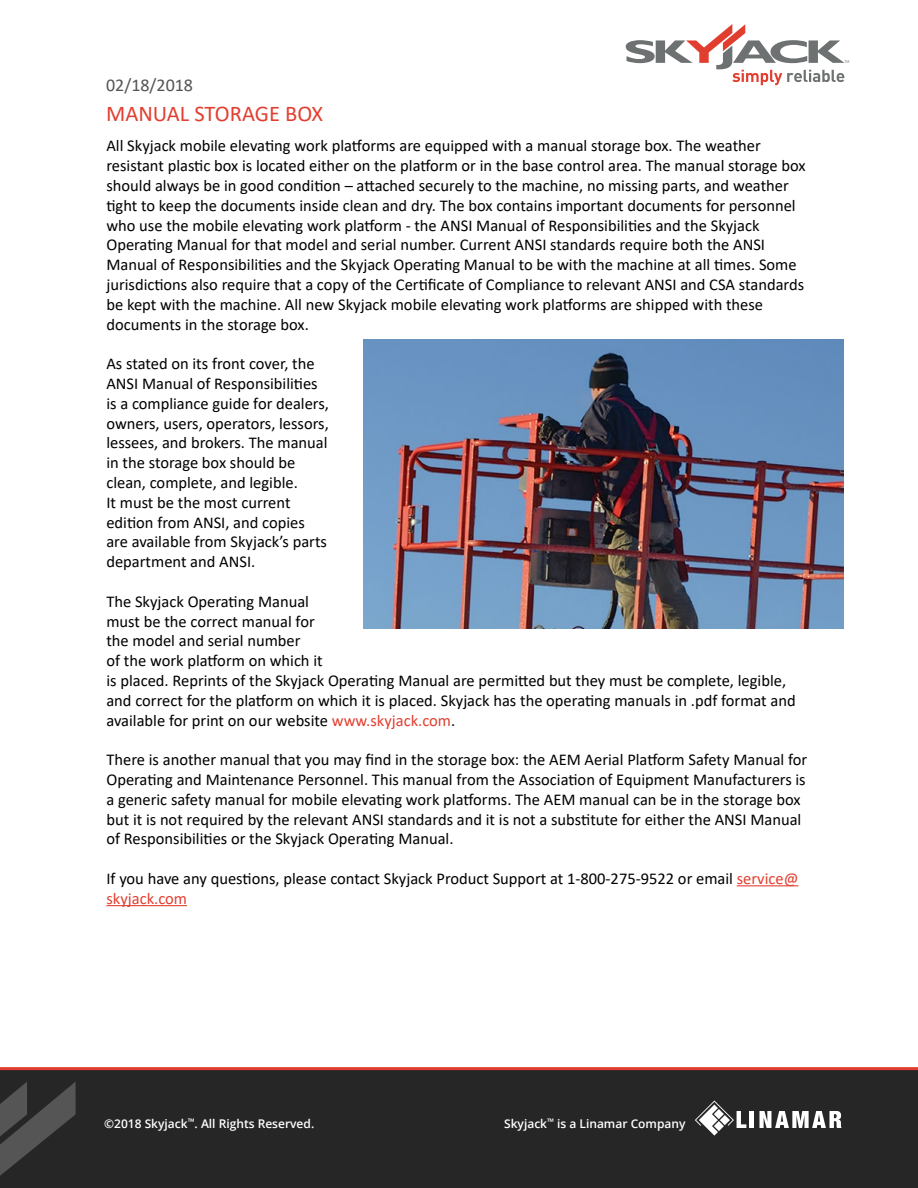
<style>
.page{position:relative;width:918px;height:1188px;background:#fff}
.page>*{position:absolute;margin:0;border:0;box-sizing:border-box;transform-origin:0 0}
.t1{font:22.5px "Calibri";color:#e23e30}
.t2{font:18px "Calibri";color:#545454}
.t3{font:16.5px/19.8px "Calibri";color:#000}
.t4{font:600 12px "Open Sans";color:#fff}
.s1{color:#e23e30}
</style>
<div class="page">
<div style="left:0;top:1070px;width:918px;height:118px;background:#262626"></div>
<hr style="left:0;top:1067px;width:918px;height:3px;background:#e23e30">
<svg style="left:695px;top:1101px;width:51px;height:35px"></svg>
<svg style="left:759px;top:1111px;width:83px;height:17px"></svg>
<hr style="left:750px;top:1111px;width:4px;height:17px;background:#fff">
<svg style="left:626px;top:24px;width:223px;height:61px"></svg>
<svg style="left:0;top:1082px;width:76px;height:94px"></svg>
<hr style="left:737px;top:885px;width:61px;height:1px;background:#e23e30">
<hr style="left:106px;top:905px;width:81px;height:1px;background:#e23e30">
<img style="left:364px;top:339px;width:480px;height:290px">
<p class="t2" style="left:106px;top:73px;width:88px">02/18/2018</p>
<h1 class="t1" style="left:106px;top:98px;width:219px">MANUAL STORAGE BOX</h1>
<p class="t3" style="left:106px;top:136px;width:701px">All Skyjack mobile elevating work platforms are equipped with a manual storage box. The weather resistant plastic box is located either on the platform or in the base control area. The manual storage box should always be in good condition – attached securely to the machine, no missing parts, and weather tight to keep the documents inside clean and dry. The box contains important documents for personnel who use the mobile elevating work platform - the ANSI Manual of Responsibilities and the Skyjack Operating Manual for that model and serial number. Current ANSI standards require both the ANSI Manual of Responsibilities and the Skyjack Operating Manual to be with the machine at all times. Some jurisdictions also require that a copy of the Certificate of Compliance to relevant ANSI and CSA standards be kept with the machine. All new Skyjack mobile elevating work platforms are shipped with these documents in the storage box.</p>
<p class="t3" style="left:106px;top:353px;width:224px">As stated on its front cover, the<br>ANSI Manual of Responsibilities is a compliance guide for dealers, owners, users, operators, lessors, lessees, and brokers. The manual in the storage box should be clean, complete, and legible.<br>It must be the most current edition from ANSI, and copies are available from Skyjack’s parts department and ANSI.</p>
<p class="t3" style="left:106px;top:591px;width:691px">The Skyjack Operating Manual<br>must be the correct manual for<br>the model and serial number<br>of the work platform on which it<br>is placed. Reprints of the Skyjack Operating Manual are permitted but they must be complete, legible, and correct for the platform on which it is placed. Skyjack has the operating manuals in .pdf format and available for print on our website <span class="s1">www.skyjack.com</span>.</p>
<p class="t3" style="left:106px;top:749px;width:702px">There is another manual that you may find in the storage box: the AEM Aerial Platform Safety Manual for Operating and Maintenance Personnel. This manual from the Association of Equipment Manufacturers is a generic safety manual for mobile elevating work platforms. The AEM manual can be in the storage box but it is not required by the relevant ANSI standards and it is not a substitute for either the ANSI Manual of Responsibilities or the Skyjack Operating Manual.</p>
<p class="t3" style="left:106px;top:868px;width:694px">If you have any questions, please contact Skyjack Product Support at 1-800-275-9522 or email <span class="s1">service@ skyjack.com</span></p>
<p class="t4" style="left:104px;top:1116px;width:212px">©2018 Skyjack<sup>™</sup>. All Rights Reserved.</p>
<p class="t4" style="left:504px;top:1116px;width:183px">Skyjack<sup>™</sup> is a Linamar Company</p>
</div>
